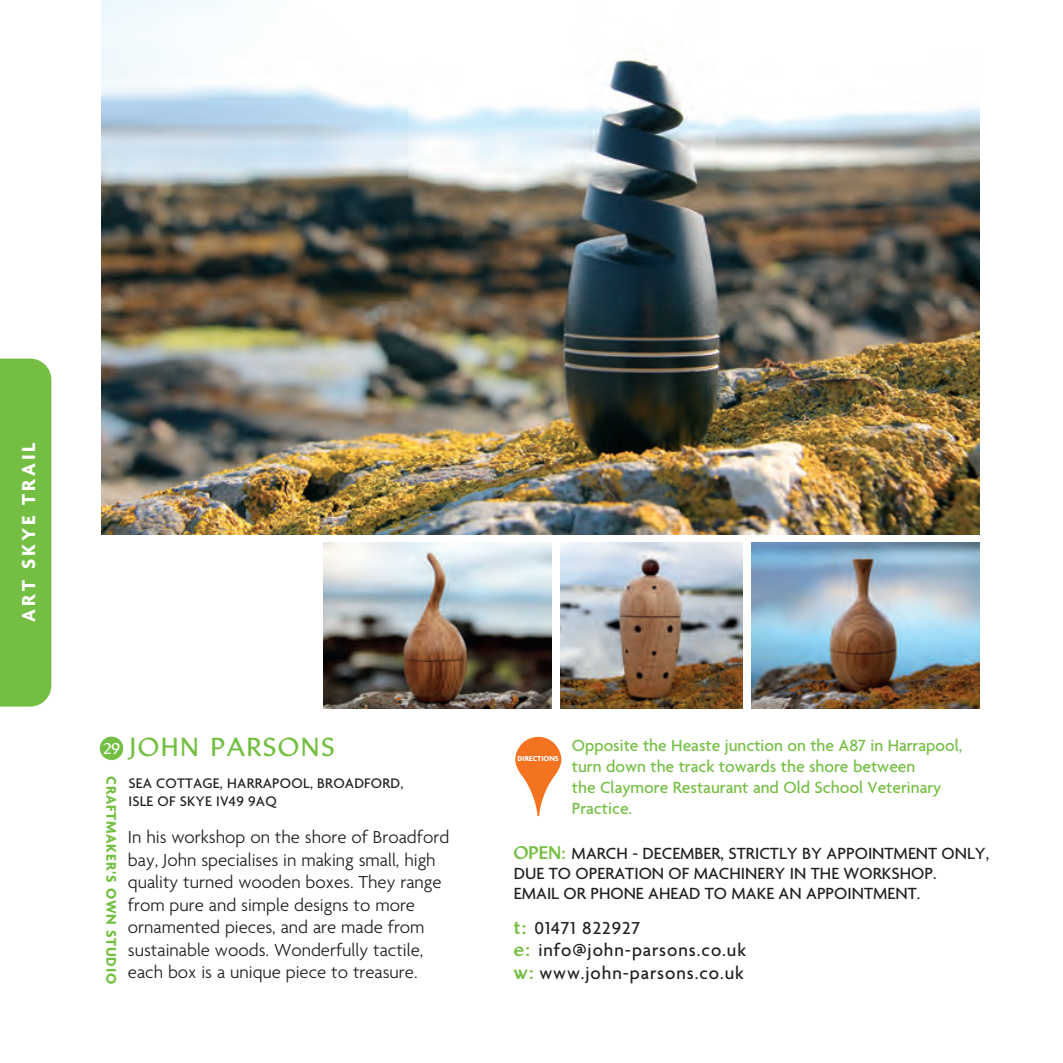
<style>
.page{position:relative;width:1063px;height:1063px;background:#fff}
.page>*{position:absolute;margin:0;border:0;box-sizing:border-box;transform-origin:0 0}
.t1{font:700 25px "Linotype Brewery";letter-spacing:.085em;color:#74bf43}
.t2{font:700 20.25px "Agenda";letter-spacing:.15em;color:#fff}
.t3{font:300 18.75px/22.5px "Agenda";color:#231f20}
.t4{font:500 18.75px/22.5px "Agenda";letter-spacing:.05em;color:#231f20}
.t5{font:500 17.5px/21px "Agenda";color:#74bf43}
.t6{font:500 17.5px/20px "Agenda";color:#231f20}
.t7{font:500 15px/18px "Agenda";letter-spacing:.015em;color:#231f20}
.t8{font:700 15px "Agenda";letter-spacing:.05em;color:#74bf43}
.t9{font:700 7.75px "Agenda";color:#fff}
.s1{font-size:15px;color:#fff}
.s2{font-family:"Linotype Brewery";font-weight:800;color:#74bf43}
</style>
<div class="page">
<div style="left:0;top:359px;width:51px;height:348px;background:#74bf43"></div>
<div style="left:100px;top:737px;width:23px;height:23px;background:#74bf43;border-radius:50%"></div>
<svg style="left:515px;top:737px;width:46px;height:79px"></svg>
<img style="left:102px;top:0;width:878px;height:534px">
<img style="left:751px;top:543px;width:229px;height:165px">
<img style="left:560px;top:542px;width:183px;height:166px">
<img style="left:323px;top:543px;width:229px;height:165px">
<p class="t2" style="left:16px;top:622px;width:181px;rotate:-90deg">ART SKYE TRAIL</p>
<h1 class="t1" style="left:103px;top:732px;width:233px"><span class="s1">29</span> JOHN PARSONS</h1>
<p class="t8" style="left:120px;top:776px;width:209px;rotate:90deg">CRAFTMAKER’S OWN STUDIO</p>
<p class="t7" style="left:128px;top:774px;width:276px">SEA COTTAGE, HARRAPOOL, BROADFORD,<br>ISLE OF SKYE IV49 9AQ</p>
<p class="t3" style="left:128px;top:826px;width:323px">In his workshop on the shore of Broadford bay, John specialises in making small, high quality turned wooden boxes. They range from pure and simple designs to more ornamented pieces, and are made from sustainable woods. Wonderfully tactile, each box is a unique piece to treasure.</p>
<p class="t9" style="left:518px;top:754px;width:43px">DIRECTIONS</p>
<p class="t5" style="left:572px;top:734px;width:392px">Opposite the Heaste junction on the A87 in Harrapool, turn down the track towards the shore between<br>the Claymore Restaurant and Old School Veterinary Practice.</p>
<p class="t6" style="left:514px;top:843px;width:477px"><span class="s2">OPEN:</span> MARCH - DECEMBER, STRICTLY BY APPOINTMENT ONLY,<br>DUE TO OPERATION OF MACHINERY IN THE WORKSHOP.<br>EMAIL OR PHONE AHEAD TO MAKE AN APPOINTMENT.</p>
<p class="t4" style="left:514px;top:916px;width:233px"><span class="s2">t:</span> 01471 822927<br><span class="s2">e:</span> info@john-parsons.co.uk <span class="s2">w:</span> www.john-parsons.co.uk</p>
</div>
